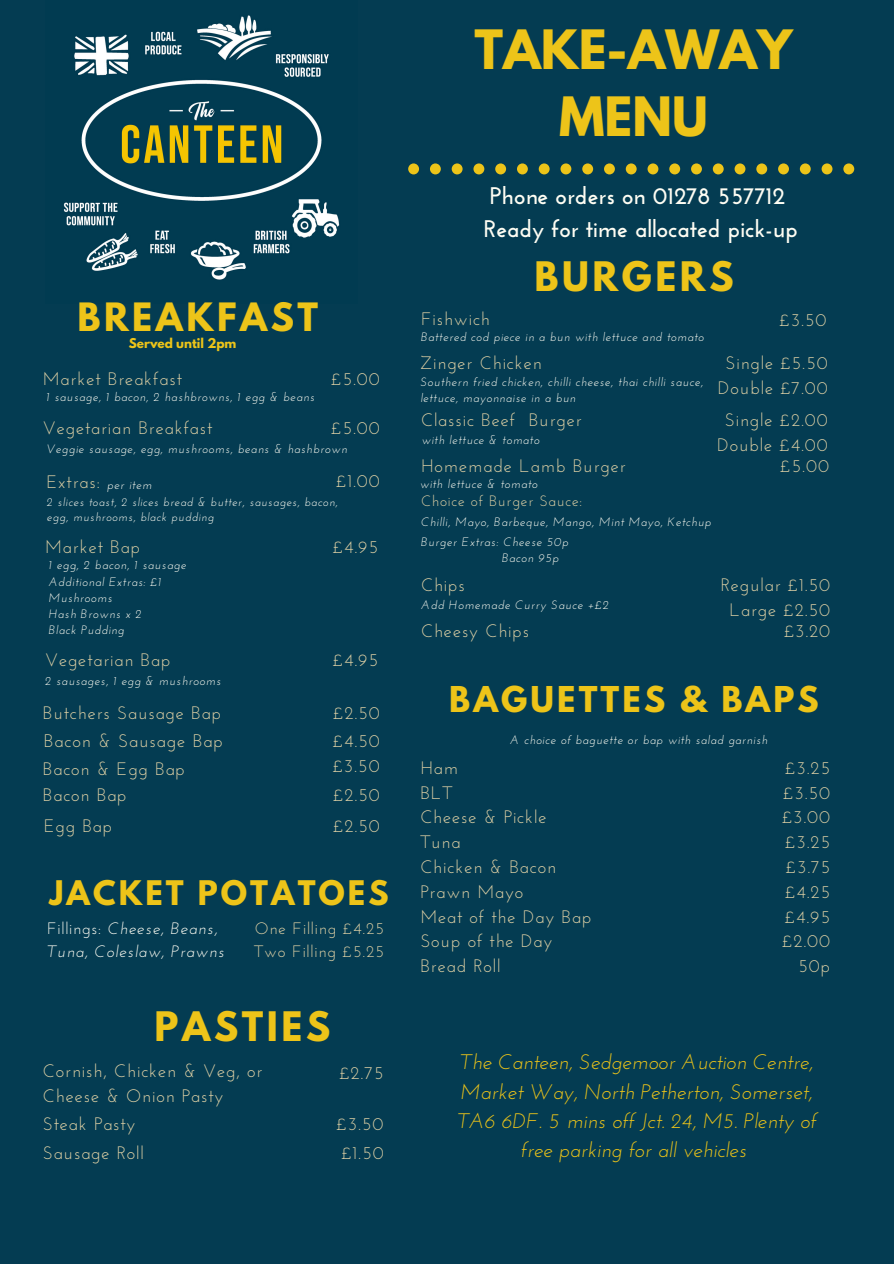
<style>
.page{position:relative;width:894px;height:1264px;background:#fff}
.page>*{position:absolute;margin:0;border:0;box-sizing:border-box;transform-origin:0 0}
.t1{font:700 48px/66.4px "League Spartan";color:#edc419;text-align:center}
.t2{font:700 36px "League Spartan";letter-spacing:.1em;color:#edc419}
.t3{font:700 34.65px "League Spartan";letter-spacing:.1em;color:#edc419}
.t4{font:700 31.5px "League Spartan";letter-spacing:.1em;color:#edc419}
.t5{font:700 30px "League Spartan";letter-spacing:.1em;color:#edc419}
.t6{font:700 24px/32.7px "Josefin Sans";color:#fefdf3}
.t7{font:italic 21px/29.2px "Josefin Sans";color:#edc419;text-align:center}
.t8{font:18.15px "Josefin Sans";letter-spacing:.05em;color:#e1d2a6}
.t9{font:18px/24.8px "Josefin Sans";letter-spacing:.05em;color:#e1d2a6}
.t10{font:italic 16.5px/22.5px "Josefin Sans";letter-spacing:.05em;color:#fefdf3}
.t11{font:16.5px/22.5px "Josefin Sans";letter-spacing:.05em;color:#e1d2a6}
.t12{font:15px "Josefin Sans";letter-spacing:.05em;color:#e1d2a6}
.t13{font:italic 12.15px/16.2px "Josefin Sans";letter-spacing:.05em;color:#fefdf3}
.t14{font:700 12px "League Spartan";color:#edc419}
.t15{font:italic 11.7px/15.6px "Josefin Sans";letter-spacing:.05em;color:#fefdf3}
.s1{font-style:normal}
</style>
<div class="page">
<div style="left:0;top:0;width:893px;height:1263px;background:#043c52"></div>
<img style="left:63px;top:15px;width:277px;height:265px">
<svg style="left:408px;top:163px;width:446px;height:11px"></svg>
<h3 class="t3" style="left:77px;top:300px;width:242px">BREAKFAST</h3>
<p class="t14" style="left:129px;top:337px;width:109px">Served until 2pm</p>
<p class="t9" style="left:43px;top:368px;width:140px">Market Breakfast</p>
<p class="t9" style="left:43px;top:417px;width:171px">Vegetarian Breakfast</p>
<p class="t9" style="left:331px;top:417px;width:50px">£5.00</p>
<p class="t13" style="left:46px;top:441px;width:302px">Veggie sausage, egg, mushrooms, beans &amp; hashbrown</p>
<p class="t9" style="left:331px;top:368px;width:50px">£5.00</p>
<p class="t13" style="left:46px;top:390px;width:269px">1 sausage, 1 bacon, 2 hashbrowns, 1 egg &amp; beans</p>
<p class="t9" style="left:46px;top:470px;width:55px">Extras:</p>
<p class="t15" style="left:47px;top:495px;width:292px">2 slices toast, 2 slices bread &amp; butter, sausages, bacon, egg, mushrooms, black pudding</p>
<p class="t13" style="left:107px;top:478px;width:46px">per item</p>
<p class="t9" style="left:336px;top:470px;width:45px">£1.00</p>
<p class="t9" style="left:45px;top:536px;width:96px">Market Bap</p>
<p class="t13" style="left:49px;top:558px;width:139px">1 egg, 2 bacon, 1 sausage<br>Additional Extras: £1<br>Mushrooms<br>Hash Browns x 2<br>Black Pudding</p>
<p class="t9" style="left:333px;top:536px;width:47px">£4.95</p>
<p class="t9" style="left:45px;top:649px;width:127px">Vegetarian Bap</p>
<p class="t9" style="left:333px;top:649px;width:47px">£4.95</p>
<p class="t13" style="left:45px;top:674px;width:177px">2 sausages, 1 egg &amp; mushrooms</p>
<p class="t9" style="left:43px;top:702px;width:180px">Butchers Sausage Bap</p>
<p class="t9" style="left:333px;top:702px;width:48px">£2.50</p>
<p class="t9" style="left:332px;top:755px;width:49px">£3.50</p>
<p class="t9" style="left:43px;top:784px;width:85px">Bacon Bap</p>
<p class="t9" style="left:333px;top:784px;width:48px">£2.50</p>
<p class="t9" style="left:44px;top:815px;width:70px">Egg Bap</p>
<p class="t9" style="left:333px;top:815px;width:48px">£2.50</p>
<p class="t8" style="left:44px;top:733px;width:180px">Bacon &amp; Sausage Bap</p>
<p class="t9" style="left:333px;top:730px;width:49px">£4.50</p>
<p class="t9" style="left:43px;top:758px;width:144px">Bacon &amp; Egg Bap</p>
<h3 class="t5" style="left:49px;top:877px;width:340px">JACKET POTATOES</h3>
<p class="t10" style="left:47px;top:918px;width:179px"><span class="s1">Fillings:</span> Cheese, Beans,<br>Tuna, Coleslaw, Prawns</p>
<p class="t11" style="left:254px;top:918px;width:131px">One Filling £4.25<br>Two Filling £5.25</p>
<h2 class="t2" style="left:154px;top:1008px;width:177px">PASTIES</h2>
<p class="t9" style="left:43px;top:1060px;width:221px">Cornish, Chicken &amp; Veg, or<br>Cheese &amp; Onion Pasty</p>
<p class="t9" style="left:43px;top:1110px;width:103px;line-height:29.2px">Steak Pasty<br>Sausage Roll</p>
<p class="t9" style="left:339px;top:1061px;width:46px">£2.75</p>
<p class="t9" style="left:336px;top:1110px;width:49px;line-height:29.2px">£3.50 £1.50</p>
<h1 class="t1" style="left:474px;top:23px;width:319px">TAKE-AWAY<br>MENU</h1>
<h3 class="t6" style="left:484px;top:181px;width:315px">Phone orders on 01278 557712<br>Ready for time allocated pick-up</h3>
<h2 class="t2" style="left:534px;top:258px;width:200px">BURGERS</h2>
<p class="t9" style="left:421px;top:308px;width:70px">Fishwich</p>
<p class="t9" style="left:779px;top:309px;width:49px">£3.50</p>
<p class="t13" style="left:421px;top:330px;width:284px">Battered cod piece in a bun with lettuce and tomato</p>
<p class="t9" style="left:419px;top:352px;width:123px">Zinger Chicken</p>
<p class="t9" style="left:717px;top:352px;width:112px;text-align:center">Single £5.50<br>Double £7.00</p>
<p class="t13" style="left:420px;top:374px;width:284px">Southern fried chicken, chilli cheese, thai chilli sauce, lettuce, mayonnaise in a bun</p>
<p class="t9" style="left:421px;top:409px;width:162px">Classic Beef Burger</p>
<p class="t9" style="left:716px;top:409px;width:112px;text-align:center">Single £2.00<br>Double £4.00</p>
<p class="t13" style="left:421px;top:433px;width:119px">with lettuce &amp; tomato</p>
<p class="t9" style="left:421px;top:455px;width:206px">Homemade Lamb Burger</p>
<p class="t13" style="left:419px;top:476px;width:119px">with lettuce &amp; tomato</p>
<p class="t12" style="left:421px;top:495px;width:162px">Choice of Burger Sauce:</p>
<p class="t9" style="left:780px;top:455px;width:50px">£5.00</p>
<p class="t13" style="left:421px;top:513px;width:292px;line-height:19.8px">Chilli, Mayo, Barbeque, Mango, Mint Mayo, Ketchup<br>Burger Extras: Cheese 50p</p>
<p class="t13" style="left:502px;top:551px;width:58px">Bacon 95p</p>
<p class="t13" style="left:421px;top:598px;width:189px">Add Homemade Curry Sauce +£2</p>
<p class="t9" style="left:421px;top:620px;width:110px">Cheesy Chips</p>
<p class="t9" style="left:783px;top:620px;width:48px">£3.20</p>
<p class="t9" style="left:421px;top:574px;width:45px">Chips</p>
<p class="t9" style="left:720px;top:574px;width:111px;text-align:center">Regular £1.50<br>Large £2.50</p>
<h3 class="t4" style="left:449px;top:683px;width:371px">BAGUETTES &amp; BAPS</h3>
<p class="t13" style="left:510px;top:732px;width:259px">A choice of baguette or bap with salad garnish</p>
<p class="t9" style="left:420px;top:757px;width:172px">Ham<br>BLT<br>Cheese &amp; Pickle<br>Tuna<br>Chicken &amp; Bacon<br>Prawn Mayo<br>Meat of the Day Bap<br>Soup of the Day<br>Bread Roll</p>
<p class="t9" style="left:781px;top:757px;width:50px;text-align:right">£3.25 £3.50 £3.00 £3.25 £3.75 £4.25 £4.95 £2.00<br>50p</p>
<p class="t7" style="left:457px;top:1049px;width:360px">The Canteen, Sedgemoor Auction Centre, Market Way, North Petherton, Somerset, TA6 6DF. 5 mins off Jct. 24, M5. Plenty of free parking for all vehicles</p>
</div>
